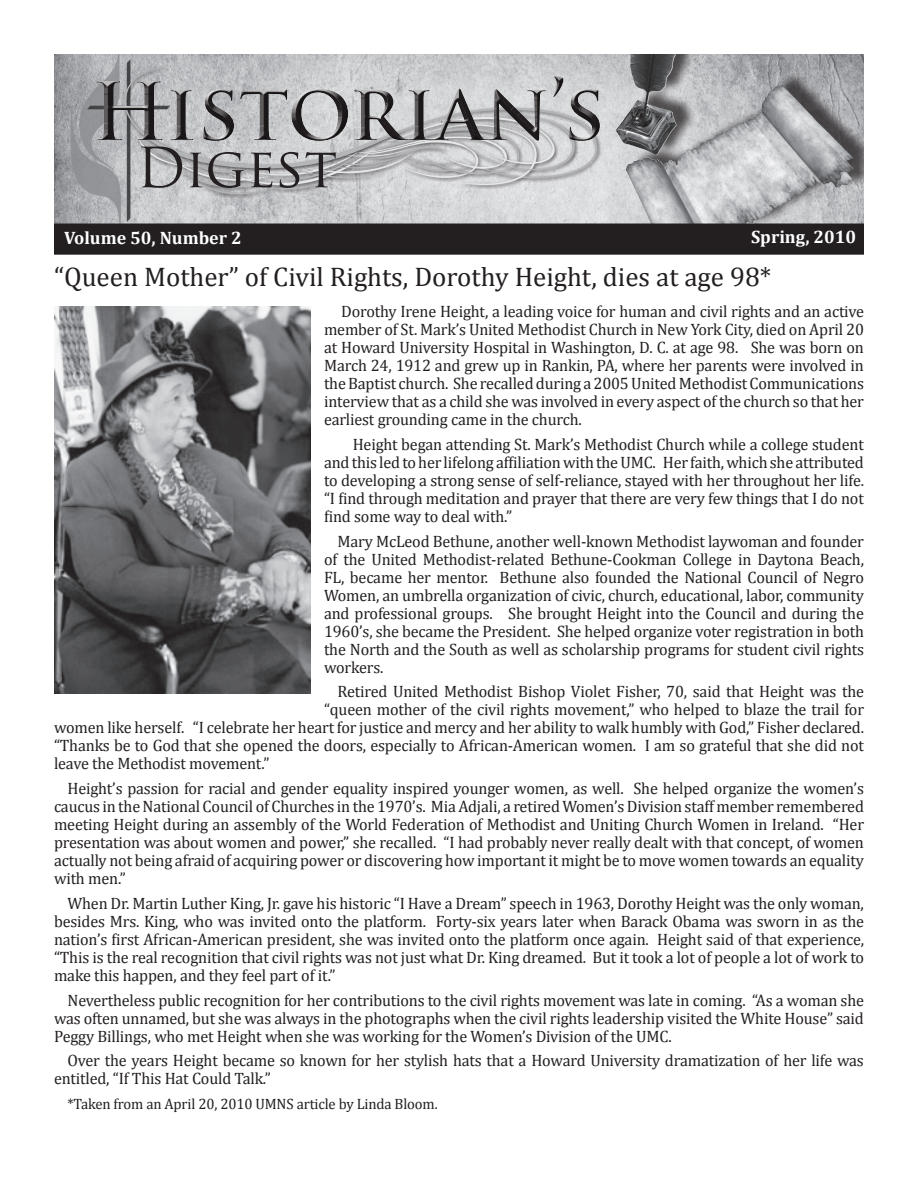
<style>
.page{position:relative;width:918px;height:1188px;background:#fff}
.page>*{position:absolute;margin:0;border:0;box-sizing:border-box;transform-origin:0 0}
.Paragraph_Style_1{font:54px "Trajan Pro";color:#231f20}
.t1{font:27px "Cambria";color:#231f20}
.t2{font:700 18px "Cambria";color:#fff}
.Paragraph_Style_1-2{font:16.5px/18px "Cambria";letter-spacing:-.01em;color:#231f20;text-align:justify}
.Paragraph_Style_1-3{font:15px "Cambria";letter-spacing:-.01em;color:#231f20}
</style>
<div class="page">
<svg style="left:54px;top:54px;width:810px;height:170px;background:#adaeb0"></svg>
<div style="left:55px;top:224px;width:808px;height:30px;background:#231f20"></div>
<div style="left:54px;top:224px;width:810px;height:31px;border:2px solid #231f20"></div>
<svg style="left:96px;top:153px;width:504px;height:57px;background:#c3c4c6"></svg>
<svg style="left:84px;top:64px;width:528px;height:7px;background:#c2c3c5"></svg>
<svg style="left:84px;top:71px;width:528px;height:82px;background:#ababad"></svg>
<img style="left:54px;top:306px;width:256px;height:387px">
<p class="Paragraph_Style_1" style="left:136px;top:133px;width:203px">Digest</p>
<p class="t2" style="left:64px;top:227px;width:179px">Volume 50, Number 2</p>
<p class="t2" style="left:751px;top:226px;width:107px">Spring, 2010</p>
<p class="t1" style="left:54px;top:260px;width:719px">“Queen Mother” of Civil Rights, Dorothy Height, dies at age 98*</p>
<p class="Paragraph_Style_1-2" style="left:324px;top:302px;width:542px;text-indent:17px">Dorothy Irene Height, a leading voice for human and civil rights and an active member of St. Mark’s United Methodist Church in New York City, died on April 20 at Howard University Hospital in Washington, D. C. at age 98. She was born on March 24, 1912 and grew up in Rankin, PA, where her parents were involved in the Baptist church. She recalled during a 2005 United Methodist Communications interview that as a child she was involved in every aspect of the church so that her earliest grounding came in the church.</p>
<p class="Paragraph_Style_1-2" style="left:324px;top:435px;width:542px;text-indent:29px">Height began attending St. Mark’s Methodist Church while a college student and this led to her lifelong affiliation with the UMC. Her faith, which she attributed to developing a strong sense of self-reliance, stayed with her throughout her life. “I find through meditation and prayer that there are very few things that I do not find some way to deal with.”</p>
<p class="Paragraph_Style_1-2" style="left:324px;top:532px;width:542px;text-indent:14px">Mary McLeod Bethune, another well-known Methodist laywoman and founder of the United Methodist-related Bethune-Cookman College in Daytona Beach, FL, became her mentor. Bethune also founded the National Council of Negro Women, an umbrella organization of civic, church, educational, labor, community and professional groups. She brought Height into the Council and during the 1960’s, she became the President. She helped organize voter registration in both the North and the South as well as scholarship programs for student civil rights workers.</p>
<p class="Paragraph_Style_1-2" style="left:338px;top:683px;width:528px">Retired United Methodist Bishop Violet Fisher, 70, said that Height was the</p>
<p class="Paragraph_Style_1-2" style="left:324px;top:701px;width:542px">“queen mother of the civil rights movement,” who helped to blaze the trail for</p>
<p class="Paragraph_Style_1-2" style="left:54px;top:719px;width:812px">women like herself. “I celebrate her heart for justice and mercy and her ability to walk humbly with God,” Fisher declared.</p>
<p class="Paragraph_Style_1-2" style="left:54px;top:737px;width:811px">“Thanks be to God that she opened the doors, especially to African-American women. I am so grateful that she did not</p>
<p class="Paragraph_Style_1-2" style="left:54px;top:755px;width:217px">leave the Methodist movement.”</p>
<p class="Paragraph_Style_1-2" style="left:54px;top:779px;width:812px;text-indent:14px">Height’s passion for racial and gender equality inspired younger women, as well. She helped organize the women’s caucus in the National Council of Churches in the 1970’s. Mia Adjali, a retired Women’s Division staff member remembered meeting Height during an assembly of the World Federation of Methodist and Uniting Church Women in Ireland. “Her presentation was about women and power,” she recalled. “I had probably never really dealt with that concept, of women actually not being afraid of acquiring power or discovering how important it might be to move women towards an equality with men.”</p>
<p class="Paragraph_Style_1-2" style="left:54px;top:894px;width:812px;text-indent:14px">When Dr. Martin Luther King, Jr. gave his historic “I Have a Dream” speech in 1963, Dorothy Height was the only woman, besides Mrs. King, who was invited onto the platform. Forty-six years later when Barack Obama was sworn in as the nation’s first African-American president, she was invited onto the platform once again. Height said of that experience, “This is the real recognition that civil rights was not just what Dr. King dreamed. But it took a lot of people a lot of work to make this happen, and they feel part of it.”</p>
<p class="Paragraph_Style_1-2" style="left:54px;top:991px;width:812px;text-indent:14px">Nevertheless public recognition for her contributions to the civil rights movement was late in coming. “As a woman she was often unnamed, but she was always in the photographs when the civil rights leadership visited the White House” said Peggy Billings, who met Height when she was working for the Women’s Division of the UMC.</p>
<p class="Paragraph_Style_1-2" style="left:54px;top:1052px;width:811px;text-indent:14px">Over the years Height became so known for her stylish hats that a Howard University dramatization of her life was entitled, “If This Hat Could Talk.”</p>
<p class="Paragraph_Style_1-3" style="left:68px;top:1095px;width:372px">*Taken from an April 20, 2010 UMNS article by Linda Bloom.</p>
</div>
